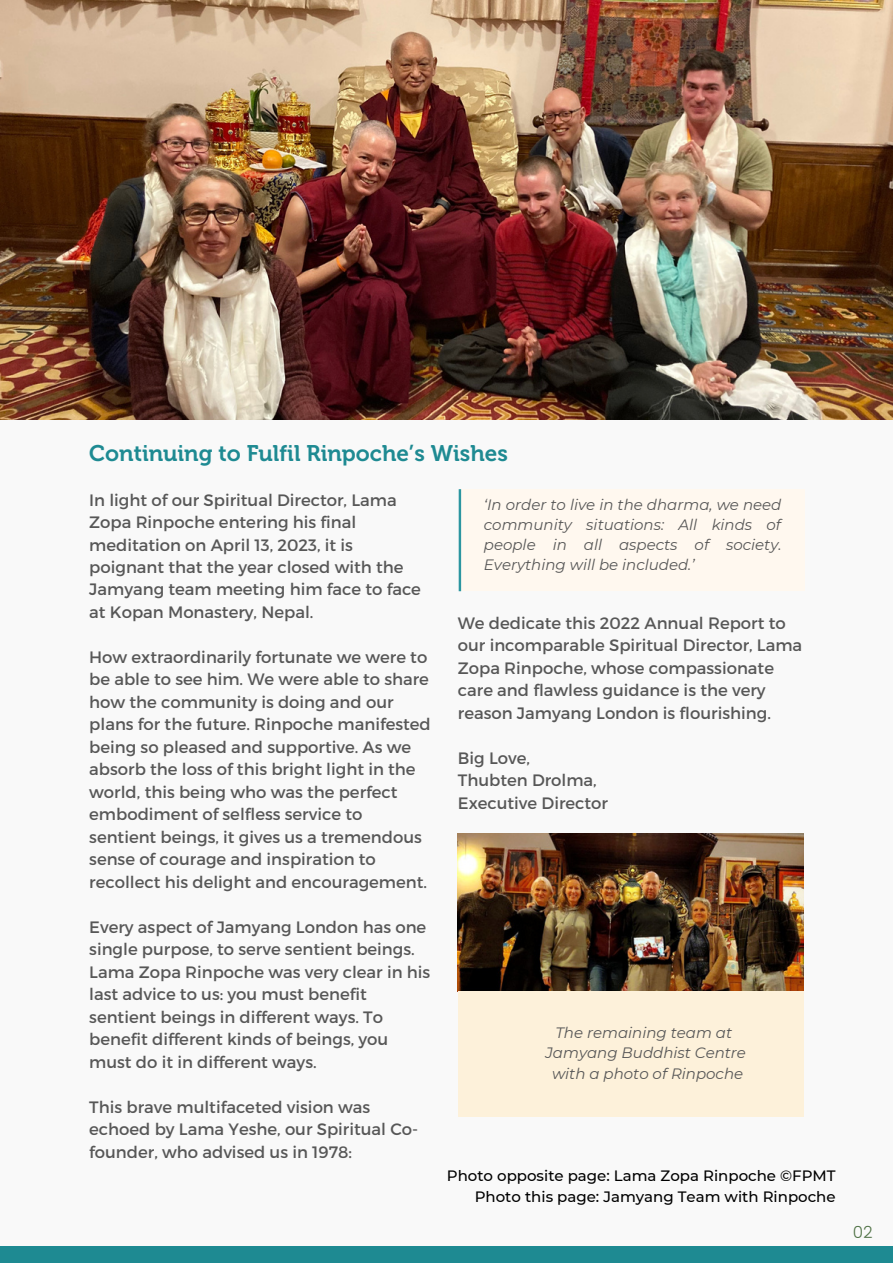
<style>
.page{position:relative;width:893px;height:1264px;background:#fff}
.page>*{position:absolute;margin:0;border:0;box-sizing:border-box;transform-origin:0 0}
.t1{font:22.5px "Museo 700";color:#1e8a92}
.t2{font:16.5px/22.5px "Montserrat";color:#575757}
.t3{font:300 16.5px "Poppins";color:#4d7043}
.t4{font:italic 15px/20.2px "Montserrat";color:#575757;text-align:justify}
.t5{font:500 15px "Montserrat";color:#000}
</style>
<div class="page">
<div style="left:0;top:0;width:892px;height:1262px;background:#f9f9f9"></div>
<div style="left:0;top:1245px;width:892px;height:17px;background:#1e8a92"></div>
<img style="left:0;top:0;width:892px;height:420px">
<div style="left:461px;top:489px;width:343px;height:102px;background:#fff8ef"></div>
<svg style="left:458px;top:489px;width:3px;height:102px"></svg>
<img style="left:458px;top:833px;width:345px;height:158px">
<div style="left:458px;top:991px;width:345px;height:125px;background:#fdf1da"></div>
<p class="t1" style="left:89px;top:439px;width:420px">Continuing to Fulfil Rinpoche’s Wishes</p>
<p class="t2" style="left:89px;top:487px;width:333px">In light of our Spiritual Director, Lama Zopa Rinpoche entering his final meditation on April 13, 2023, it is poignant that the year closed with the Jamyang team meeting him face to face at Kopan Monastery, Nepal.</p>
<p class="t2" style="left:89px;top:645px;width:343px">How extraordinarily fortunate we were to be able to see him. We were able to share how the community is doing and our plans for the future. Rinpoche manifested being so pleased and supportive. As we absorb the loss of this bright light in the world, this being who was the perfect embodiment of selfless service to sentient beings, it gives us a tremendous sense of courage and inspiration to recollect his delight and encouragement.</p>
<p class="t2" style="left:89px;top:914px;width:342px">Every aspect of Jamyang London has one single purpose, to serve sentient beings.<br>Lama Zopa Rinpoche was very clear in his last advice to us: you must benefit sentient beings in different ways. To benefit different kinds of beings, you must do it in different ways.</p>
<p class="t2" style="left:89px;top:1094px;width:330px">This brave multifaceted vision was echoed by Lama Yeshe, our Spiritual Co&shy;founder, who advised us in 1978:</p>
<p class="t4" style="left:484px;top:494px;width:299px">‘In order to live in the dharma, we need community situations: All kinds of people in all aspects of society.<br>Everything will be included.’</p>
<p class="t2" style="left:458px;top:611px;width:346px">We dedicate this 2022 Annual Report to our incomparable Spiritual Director, Lama Zopa Rinpoche, whose compassionate care and flawless guidance is the very reason Jamyang London is flourishing.</p>
<p class="t2" style="left:458px;top:746px;width:74px">Big Love,</p>
<p class="t2" style="left:458px;top:768px;width:140px">Thubten Drolma,</p>
<p class="t2" style="left:458px;top:791px;width:152px">Executive Director</p>
<p class="t4" style="left:555px;top:1022px;width:178px">The remaining team at</p>
<p class="t4" style="left:545px;top:1042px;width:202px">Jamyang Buddhist Centre</p>
<p class="t4" style="left:552px;top:1063px;width:193px">with a photo of Rinpoche</p>
<p class="t5" style="left:447px;top:1166px;width:390px">Photo opposite page: Lama Zopa Rinpoche ©FPMT</p>
<p class="t5" style="left:474px;top:1186px;width:362px">Photo this page: Jamyang Team with Rinpoche</p>
<p class="t3" style="left:852px;top:1222px;width:22px">02</p>
</div>
